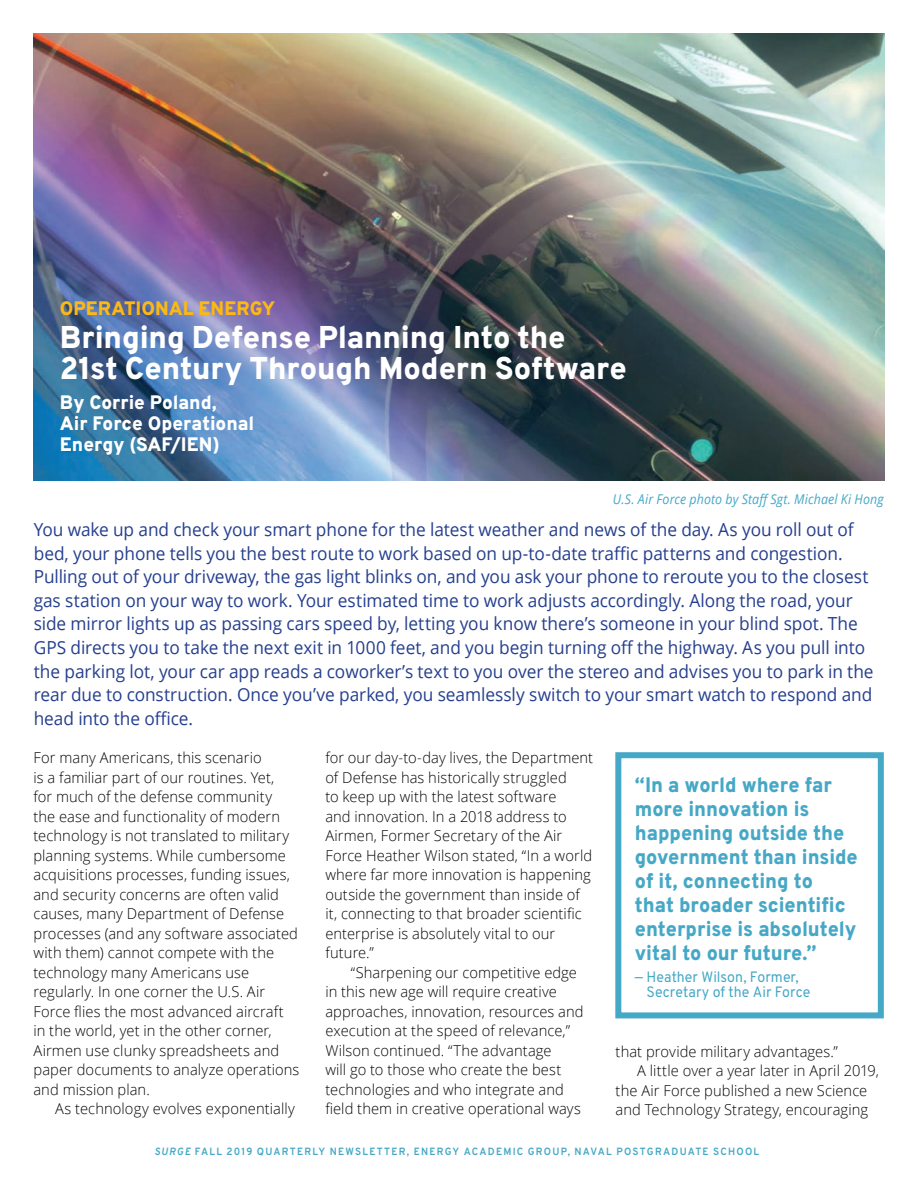
<style>
.page{position:relative;width:918px;height:1188px;background:#fff}
.page>*{position:absolute;margin:0;border:0;box-sizing:border-box;transform-origin:0 0}
.Article_Title{font:800 31.5px/31.5px "Overpass";letter-spacing:-.005em;color:#fff}
.Article_Author{font:800 21px/24px "Overpass";color:#45a8c6;scale:.94 1}
.Article_Author-2{font:800 19.5px/21px "Overpass";color:#fff}
.Article_Section{font:800 19.5px "Overpass";letter-spacing:.005em;color:#fcb814}
.t1{font:18px/23.5px "Open Sans";letter-spacing:-.005em;color:#253f8e;scale:.96 1}
.t2{font:300 15px "Open Sans";letter-spacing:.005em;color:#040503}
.Article_Author-3{font:15px/15px "Overpass";letter-spacing:.005em;color:#45a8c6;scale:.94 1}
.t3{font:italic 13.5px "Open Sans";letter-spacing:.01em;color:#45a8c6;scale:.92 1}
.t4{font:700 10.5px "Overpass";letter-spacing:.125em;color:#45a8c6;scale:.95 1}
.s1{font-style:italic}
</style>
<div class="page">
<img style="left:34px;top:34px;width:850px;height:447px">
<div style="left:615px;top:752px;width:269px;height:266px;border:6px solid #45a8c6"></div>
<p class="Article_Section" style="left:60px;top:295px;width:217px">OPERATIONAL ENERGY</p>
<p class="Article_Title" style="left:60px;top:321px;width:568px">Bringing Defense Planning Into the<br>21st Century Through Modern Software</p>
<p class="Article_Author-2" style="left:60px;top:392px;width:196px">By Corrie Poland,<br>Air Force Operational<br>Energy (SAF/IEN)</p>
<p class="t3" style="left:613px;top:490px;width:296px">U.S. Air Force photo by Staff Sgt. Michael Ki Hong</p>
<p class="t1" style="left:34px;top:517px;width:876px">You wake up and check your smart phone for the latest weather and news of the day. As you roll out of bed, your phone tells you the best route to work based on up-to-date traffic patterns and congestion.<br>Pulling out of your driveway, the gas light blinks on, and you ask your phone to reroute you to the closest gas station on your way to work. Your estimated time to work adjusts accordingly. Along the road, your side mirror lights up as passing cars speed by, letting you know there’s someone in your blind spot. The GPS directs you to take the next exit in 1000 feet, and you begin turning off the highway. As you pull into the parking lot, your car app reads a coworker’s text to you over the stereo and advises you to park in the rear due to construction. Once you’ve parked, you seamlessly switch to your smart watch to respond and head into the office.</p>
<p class="t2" style="left:33px;top:747px;width:230px">For many Americans, this scenario</p>
<p class="t2" style="left:33px;top:767px;width:242px">is a familiar part of our routines. Yet,</p>
<p class="t2" style="left:33px;top:786px;width:240px">for much of the defense community</p>
<p class="t2" style="left:33px;top:806px;width:248px">the ease and functionality of modern</p>
<p class="t2" style="left:33px;top:825px;width:257px">technology is not translated to military</p>
<p class="t2" style="left:33px;top:845px;width:254px">planning systems. While cumbersome</p>
<p class="t2" style="left:33px;top:864px;width:258px">acquisitions processes, funding issues,</p>
<p class="t2" style="left:33px;top:884px;width:247px">and security concerns are often valid</p>
<p class="t2" style="left:33px;top:903px;width:252px">causes, many Department of Defense</p>
<p class="t2" style="left:33px;top:923px;width:266px">processes (and any software associated</p>
<p class="t2" style="left:33px;top:942px;width:242px">with them) cannot compete with the</p>
<p class="t2" style="left:33px;top:962px;width:217px">technology many Americans use</p>
<p class="t2" style="left:33px;top:981px;width:233px">regularly. In one corner the U.S. Air</p>
<p class="t2" style="left:33px;top:1001px;width:252px">Force flies the most advanced aircraft</p>
<p class="t2" style="left:33px;top:1020px;width:240px">in the world, yet in the other corner,</p>
<p class="t2" style="left:33px;top:1040px;width:247px">Airmen use clunky spreadsheets and</p>
<p class="t2" style="left:33px;top:1059px;width:267px">paper documents to analyze operations</p>
<p class="t2" style="left:33px;top:1079px;width:118px">and mission plan.</p>
<p class="t2" style="left:55px;top:1098px;width:241px">As technology evolves exponentially</p>
<p class="t2" style="left:325px;top:747px;width:269px">for our day-to-day lives, the Department</p>
<p class="t2" style="left:325px;top:767px;width:243px">of Defense has historically struggled</p>
<p class="t2" style="left:325px;top:786px;width:233px">to keep up with the latest software</p>
<p class="t2" style="left:325px;top:806px;width:243px">and innovation. In a 2018 address to</p>
<p class="t2" style="left:325px;top:825px;width:238px">Airmen, Former Secretary of the Air</p>
<p class="t2" style="left:325px;top:845px;width:268px">Force Heather Wilson stated, “In a world</p>
<p class="t2" style="left:325px;top:864px;width:267px">where far more innovation is happening</p>
<p class="t2" style="left:325px;top:884px;width:256px">outside the government than inside of</p>
<p class="t2" style="left:325px;top:903px;width:258px">it, connecting to that broader scientific</p>
<p class="t2" style="left:325px;top:923px;width:232px">enterprise is absolutely vital to our</p>
<p class="t2" style="left:325px;top:942px;width:50px">future.”</p>
<p class="t2" style="left:351px;top:962px;width:228px">“Sharpening our competitive edge</p>
<p class="t2" style="left:325px;top:981px;width:233px">in this new age will require creative</p>
<p class="t2" style="left:325px;top:1001px;width:260px">approaches, innovation, resources and</p>
<p class="t2" style="left:325px;top:1020px;width:246px">execution at the speed of relevance,”</p>
<p class="t2" style="left:325px;top:1040px;width:228px">Wilson continued. “The advantage</p>
<p class="t2" style="left:325px;top:1059px;width:237px">will go to those who create the best</p>
<p class="t2" style="left:325px;top:1079px;width:240px">technologies and who integrate and</p>
<p class="t2" style="left:325px;top:1098px;width:257px">field them in creative operational ways</p>
<p class="Article_Author" style="left:635px;top:773px;width:239px">“In a world where far more innovation is happening outside the government than inside of it, connecting to<br>that broader scientific enterprise is absolutely vital to our future.”</p>
<p class="Article_Author-3" style="left:646px;top:969px;width:176px;text-indent:-12px">— Heather Wilson, Former,<br>Secretary of the Air Force</p>
<p class="t2" style="left:616px;top:1041px;width:224px">that provide military advantages.”</p>
<p class="t2" style="left:637px;top:1061px;width:243px">A little over a year later in April 2019,</p>
<p class="t2" style="left:616px;top:1080px;width:253px">the Air Force published a new Science</p>
<p class="t2" style="left:616px;top:1100px;width:254px">and Technology Strategy, encouraging</p>
<p class="t4" style="left:154px;top:1144px;width:638px"><span class="s1">SURGE</span> FALL 2019 QUARTERLY NEWSLETTER, ENERGY ACADEMIC GROUP, NAVAL POSTGRADUATE SCHOOL</p>
</div>
